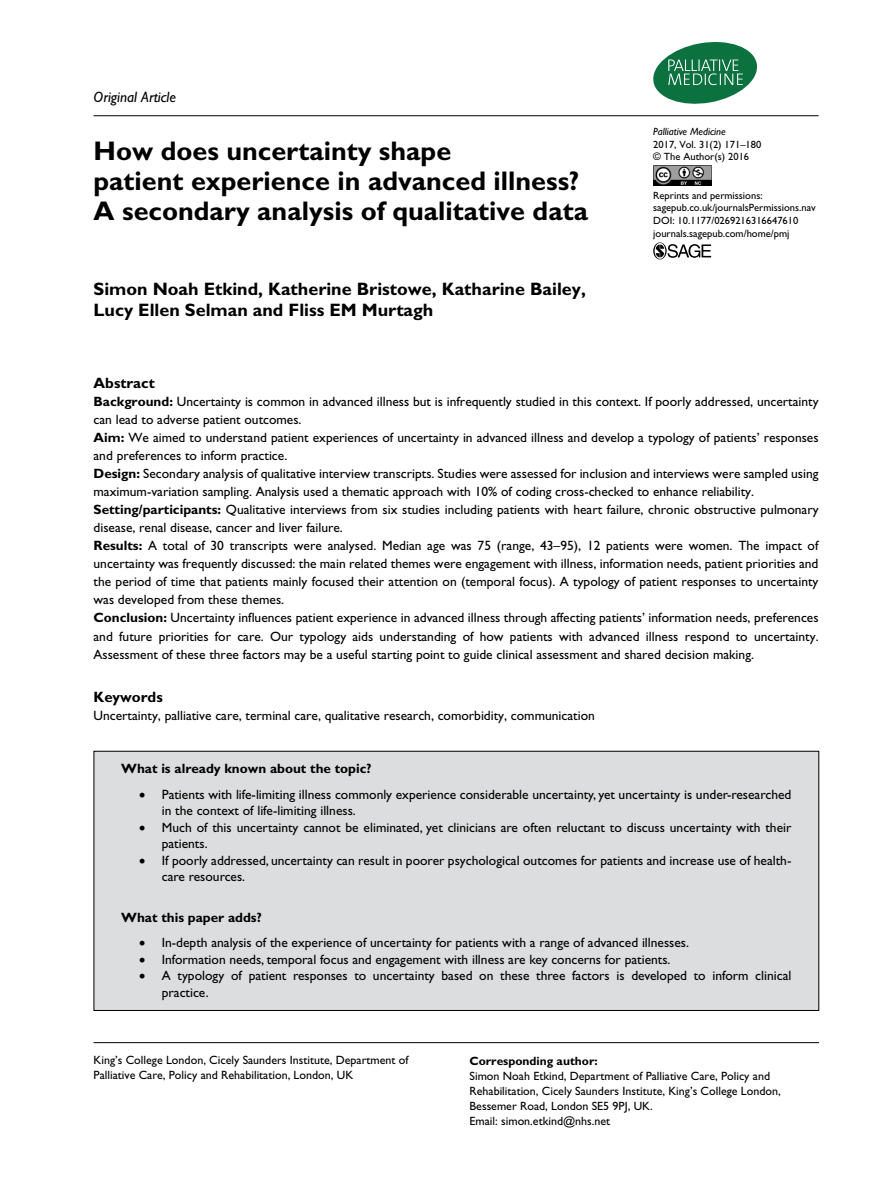
<style>
.page{position:relative;width:893px;height:1191px;background:#fff}
.page>*{position:absolute;margin:0;border:0;box-sizing:border-box;transform-origin:0 0}
.t1{font:700 27px/30px "Gill Sans Std";color:#000}
.t2{font:700 18px/21px "Gill Sans Std";color:#000}
.t3{font:700 15px "Gill Sans Std";color:#000}
.t4{font:italic 15px "Gill Sans Std";color:#000}
.t5{font:13.5px/18px "Gill Sans Std";color:#000}
.t6{font:700 13.5px "Gill Sans Std";color:#000}
.t7{font:12px/15px "Gill Sans Std";color:#000}
.t8{font:700 12px "Gill Sans Std";color:#000}
.t9{font:10.5px/12.8px "Gill Sans Std";color:#000}
.t10{font:italic 10.5px "Gill Sans Std";color:#000}
.s1{font-weight:700}
</style>
<div class="page">
<svg style="left:653px;top:41px;width:104px;height:63px"></svg>
<img style="left:653px;top:165px;width:58px;height:21px">
<svg style="left:653px;top:242px;width:58px;height:17px"></svg>
<div style="left:94px;top:751px;width:725px;height:259px;background:#dcddde"></div>
<div style="left:94px;top:751px;width:725px;height:259px;border:1px solid #000"></div>
<hr style="left:94px;top:115px;width:725px;height:1px;background:#000">
<hr style="left:94px;top:1042px;width:725px;height:1px;background:#000">
<p class="t4" style="left:94px;top:88px;width:84px">Original Article</p>
<h1 class="t1" style="left:94px;top:136px;width:496px">How does uncertainty shape<br>patient experience in advanced illness?<br>A secondary analysis of qualitative data</h1>
<h2 class="t2" style="left:94px;top:279px;width:494px">Simon Noah Etkind, Katherine Bristowe, Katharine Bailey,<br>Lucy Ellen Selman and Fliss EM Murtagh</h2>
<p class="t10" style="left:653px;top:125px;width:74px">Palliative Medicine</p>
<p class="t9" style="left:653px;top:138px;width:110px">2017, Vol. 31(2) 171–180 © The Author(s) 2016</p>
<p class="t9" style="left:653px;top:189px;width:164px">Reprints and permissions: sagepub.co.uk/journalsPermissions.nav DOI: 10.1177/0269216316647610 journals.sagepub.com/home/pmj</p>
<p class="t3" style="left:94px;top:374px;width:63px">Abstract</p>
<p class="t5" style="left:94px;top:393px;width:727px"><span class="s1">Background:</span> Uncertainty is common in advanced illness but is infrequently studied in this context. If poorly addressed, uncertainty can lead to adverse patient outcomes.<br><span class="s1">Aim:</span> We aimed to understand patient experiences of uncertainty in advanced illness and develop a typology of patients’ responses and preferences to inform practice.<br><span class="s1">Design:</span> Secondary analysis of qualitative interview transcripts. Studies were assessed for inclusion and interviews were sampled using maximum-variation sampling. Analysis used a thematic approach with 10% of coding cross-checked to enhance reliability.<br><span class="s1">Setting/participants:</span> Qualitative interviews from six studies including patients with heart failure, chronic obstructive pulmonary disease, renal disease, cancer and liver failure.<br><span class="s1">Results:</span> A total of 30 transcripts were analysed. Median age was 75 (range, 43–95), 12 patients were women. The impact of uncertainty was frequently discussed: the main related themes were engagement with illness, information needs, patient priorities and the period of time that patients mainly focused their attention on (temporal focus). A typology of patient responses to uncertainty was developed from these themes.<br><span class="s1">Conclusion:</span> Uncertainty influences patient experience in advanced illness through affecting patients’ information needs, preferences and future priorities for care. Our typology aids understanding of how patients with advanced illness respond to uncertainty.<br>Assessment of these three factors may be a useful starting point to guide clinical assessment and shared decision making.</p>
<p class="t3" style="left:94px;top:688px;width:71px">Keywords</p>
<p class="t5" style="left:94px;top:706px;width:503px">Uncertainty, palliative care, terminal care, qualitative research, comorbidity, communication</p>
<p class="t6" style="left:121px;top:760px;width:252px">What is already known about the topic?</p>
<p class="t5" style="left:162px;top:786px;width:631px;line-height:16.5px;text-indent:-23px">• Patients with life-limiting illness commonly experience considerable uncertainty, yet uncertainty is under-researched in the context of life-limiting illness.</p>
<p class="t5" style="left:162px;top:819px;width:631px;line-height:16.5px;text-indent:-23px">• Much of this uncertainty cannot be eliminated, yet clinicians are often reluctant to discuss uncertainty with their patients.</p>
<p class="t5" style="left:162px;top:852px;width:631px;line-height:16.5px;text-indent:-23px">• If poorly addressed, uncertainty can result in poorer psychological outcomes for patients and increase use of health&shy;care resources.</p>
<p class="t6" style="left:121px;top:909px;width:142px">What this paper adds?</p>
<p class="t5" style="left:139px;top:933px;width:551px">• In-depth analysis of the experience of uncertainty for patients with a range of advanced illnesses.</p>
<p class="t5" style="left:139px;top:950px;width:533px">• Information needs, temporal focus and engagement with illness are key concerns for patients.</p>
<p class="t5" style="left:162px;top:967px;width:631px;line-height:16.5px;text-indent:-23px">• A typology of patient responses to uncertainty based on these three factors is developed to inform clinical practice.</p>
<p class="t7" style="left:94px;top:1052px;width:316px">King’s College London, Cicely Saunders Institute, Department of<br>Palliative Care, Policy and Rehabilitation, London, UK</p>
<p class="t8" style="left:470px;top:1053px;width:130px">Corresponding author:</p>
<p class="t7" style="left:470px;top:1068px;width:313px">Simon Noah Etkind, Department of Palliative Care, Policy and Rehabilitation, Cicely Saunders Institute, King’s College London, Bessemer Road, London SE5 9PJ, UK.<br>Email: simon.etkind@nhs.net</p>
</div>
